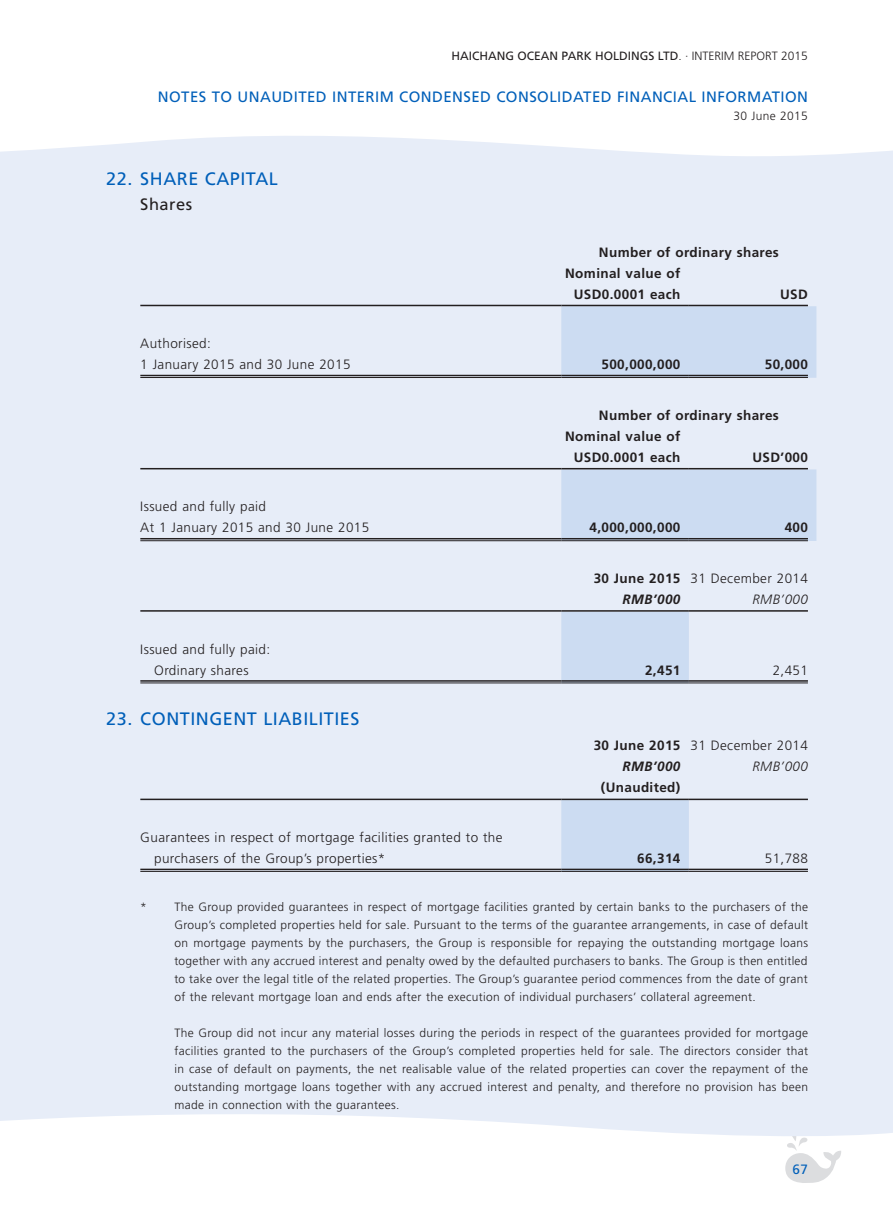
<style>
.page{position:relative;width:893px;height:1212px;background:#fff}
.page>*{position:absolute;margin:0;border:0;box-sizing:border-box;transform-origin:0 0}
.t1{font:18px "Frutiger LT Std";letter-spacing:.03em;color:#005fb9}
.t2{font:16.5px "Frutiger LT Std";letter-spacing:.03em;color:#231f20}
.t3{font:15px "Frutiger LT Std";letter-spacing:.03em;color:#005fb9}
.t4{font:300 13.5px/21px "Frutiger LT Std";letter-spacing:.03em;color:#231f20}
.t5{font:700 13.5px "Frutiger LT Std";letter-spacing:.03em;color:#231f20}
.t6{font:italic 300 13.5px "Frutiger LT Std";letter-spacing:.03em;color:#231f20}
.t7{font:13.5px "Frutiger LT Std";color:#005fb9}
.t8{font:300 12px/18px "Frutiger LT Std";letter-spacing:.03em;color:#231f20;text-align:justify}
.t9{font:12px "Frutiger LT Std";color:#231f20}
.s1{font-weight:300}
.s2{font-weight:700}
.s3{font-weight:700;font-style:italic}
</style>
<div class="page">
<svg style="left:785px;top:1148px;width:56px;height:35px"></svg>
<div style="left:0;top:136px;width:893px;height:1012px;background:#e7edf8"></div>
<div style="left:561px;top:306px;width:255px;height:72px;background:#ccdcf2"></div>
<hr style="left:140px;top:305px;width:421px;height:1px;background:#231f20">
<hr style="left:561px;top:305px;width:128px;height:1px;background:#231f20">
<hr style="left:689px;top:305px;width:119px;height:1px;background:#231f20">
<hr style="left:140px;top:375px;width:421px;height:1px;background:#231f20">
<hr style="left:140px;top:377px;width:421px;height:1px;background:#231f20">
<hr style="left:561px;top:375px;width:128px;height:1px;background:#231f20">
<hr style="left:561px;top:377px;width:128px;height:1px;background:#231f20">
<hr style="left:689px;top:375px;width:119px;height:1px;background:#231f20">
<hr style="left:689px;top:377px;width:119px;height:1px;background:#231f20">
<div style="left:561px;top:469px;width:255px;height:72px;background:#ccdcf2"></div>
<hr style="left:140px;top:468px;width:421px;height:1px;background:#231f20">
<hr style="left:561px;top:468px;width:128px;height:1px;background:#231f20">
<hr style="left:689px;top:468px;width:119px;height:1px;background:#231f20">
<hr style="left:140px;top:538px;width:421px;height:1px;background:#231f20">
<hr style="left:140px;top:540px;width:421px;height:1px;background:#231f20">
<hr style="left:561px;top:538px;width:128px;height:1px;background:#231f20">
<hr style="left:561px;top:540px;width:128px;height:1px;background:#231f20">
<hr style="left:689px;top:538px;width:119px;height:1px;background:#231f20">
<hr style="left:689px;top:540px;width:119px;height:1px;background:#231f20">
<div style="left:561px;top:612px;width:128px;height:71px;background:#ccdcf2"></div>
<hr style="left:140px;top:610px;width:421px;height:2px;background:#231f20">
<hr style="left:561px;top:610px;width:128px;height:2px;background:#231f20">
<hr style="left:689px;top:610px;width:119px;height:2px;background:#231f20">
<hr style="left:140px;top:680px;width:421px;height:2px;background:#231f20">
<hr style="left:140px;top:683px;width:421px;height:1px;background:#231f20">
<hr style="left:561px;top:680px;width:128px;height:2px;background:#231f20">
<hr style="left:561px;top:683px;width:128px;height:1px;background:#231f20">
<hr style="left:689px;top:680px;width:119px;height:2px;background:#231f20">
<hr style="left:689px;top:683px;width:119px;height:1px;background:#231f20">
<div style="left:561px;top:800px;width:128px;height:71px;background:#ccdcf2"></div>
<hr style="left:140px;top:799px;width:421px;height:1px;background:#231f20">
<hr style="left:561px;top:799px;width:128px;height:1px;background:#231f20">
<hr style="left:689px;top:799px;width:119px;height:1px;background:#231f20">
<hr style="left:140px;top:869px;width:421px;height:1px;background:#231f20">
<hr style="left:140px;top:871px;width:421px;height:1px;background:#231f20">
<hr style="left:561px;top:869px;width:128px;height:1px;background:#231f20">
<hr style="left:561px;top:871px;width:128px;height:1px;background:#231f20">
<hr style="left:689px;top:869px;width:119px;height:1px;background:#231f20">
<hr style="left:689px;top:871px;width:119px;height:1px;background:#231f20">
<p class="t9" style="left:452px;top:48px;width:358px">HAICHANG OCEAN PARK HOLDINGS LTD<span class="s1">. · INTERIM Report 2015</span></p>
<p class="t3" style="left:158px;top:88px;width:401px">NOTES TO UNAUDITED INTERI M CONDENSED CONSOLIDAT</p>
<p class="t3" style="left:592px;top:88px;width:43px">ED FINANCIAL</p>
<p class="t3" style="left:702px;top:88px;width:105px">IN FORMATION</p>
<p class="t8" style="left:733px;top:107px;width:76px">30 June 2015</p>
<h1 class="t1" style="left:106px;top:168px;width:173px">22. SHARE CAPITAL</h1>
<h2 class="t2" style="left:140px;top:195px;width:53px">SHARES</h2>
<p class="t4" style="left:140px;top:333px;width:212px">Authorised:<br>1 January 2015 and 30 June 2015</p>
<p class="t4" style="left:140px;top:496px;width:230px">Issued and fully paid<br>At 1 January 2015 and 30 June 2015</p>
<p class="t4" style="left:140px;top:639px;width:131px;text-align:center">Issued and fully paid:<br>Ordinary shares</p>
<h1 class="t1" style="left:106px;top:708px;width:255px">23. CONTINGENT LIABILITIES</h1>
<p class="t5" style="left:599px;top:244px;width:181px">Number of ordinary shares</p>
<p class="t5" style="left:565px;top:265px;width:117px">Nominal value of</p>
<p class="t5" style="left:574px;top:286px;width:108px">USD0.0001 each</p>
<p class="t5" style="left:780px;top:286px;width:29px">USD</p>
<p class="t5" style="left:602px;top:357px;width:80px">500,000,000</p>
<p class="t5" style="left:765px;top:357px;width:45px">50,000</p>
<p class="t5" style="left:599px;top:407px;width:181px">Number of ordinary shares</p>
<p class="t5" style="left:565px;top:428px;width:117px">Nominal value of</p>
<p class="t5" style="left:574px;top:449px;width:108px">USD0.0001 each</p>
<p class="t5" style="left:752px;top:449px;width:57px">USD’000</p>
<p class="t5" style="left:589px;top:520px;width:92px">4,000,000,000</p>
<p class="t5" style="left:785px;top:520px;width:25px">400</p>
<p class="t4" style="left:623px;top:568px;width:187px;text-indent:-29px"><span class="s2">30 June 2015</span> 31 December 2014<br><span class="s3">RMB’000</span></p>
<p class="t6" style="left:752px;top:592px;width:57px">RMB’000</p>
<p class="t5" style="left:645px;top:662px;width:37px">2,451</p>
<p class="t4" style="left:773px;top:660px;width:37px">2,451</p>
<p class="t4" style="left:623px;top:735px;width:187px;text-indent:-29px"><span class="s2">30 June 2015</span> 31 December 2014<br><span class="s3">RMB’000</span></p>
<p class="t6" style="left:752px;top:759px;width:57px">RMB’000</p>
<p class="t5" style="left:601px;top:780px;width:81px">(Unaudited)</p>
<p class="t4" style="left:154px;top:827px;width:350px;text-indent:-14px">Guarantees in respect of mortgage facilities granted to the purchasers of the Group’s properties*</p>
<p class="t5" style="left:637px;top:850px;width:45px">66,314</p>
<p class="t4" style="left:765px;top:848px;width:45px">51,788</p>
<p class="t8" style="left:174px;top:898px;width:635px;text-indent:-34px">* The Group provided guarantees in respect of mortgage facilities granted by certain banks to the purchasers of the Group’s completed properties held for sale. Pursuant to the terms of the guarantee arrangements, in case of default on mortgage payments by the purchasers, the Group is responsible for repaying the outstanding mortgage loans together with any accrued interest and penalty owed by the defaulted purchasers to banks. The Group is then entitled to take over the legal title of the related properties. The Group’s guarantee period commences from the date of grant of the relevant mortgage loan and ends after the execution of individual purchasers’ collateral agreement.</p>
<p class="t8" style="left:174px;top:1024px;width:635px">The Group did not incur any material losses during the periods in respect of the guarantees provided for mortgage facilities granted to the purchasers of the Group’s completed properties held for sale. The directors consider that in case of default on payments, the net realisable value of the related properties can cover the repayment of the outstanding mortgage loans together with any accrued interest and penalty, and therefore no provision has been made in connection with the guarantees.</p>
<p class="t7" style="left:792px;top:1161px;width:17px">67</p>
</div>
